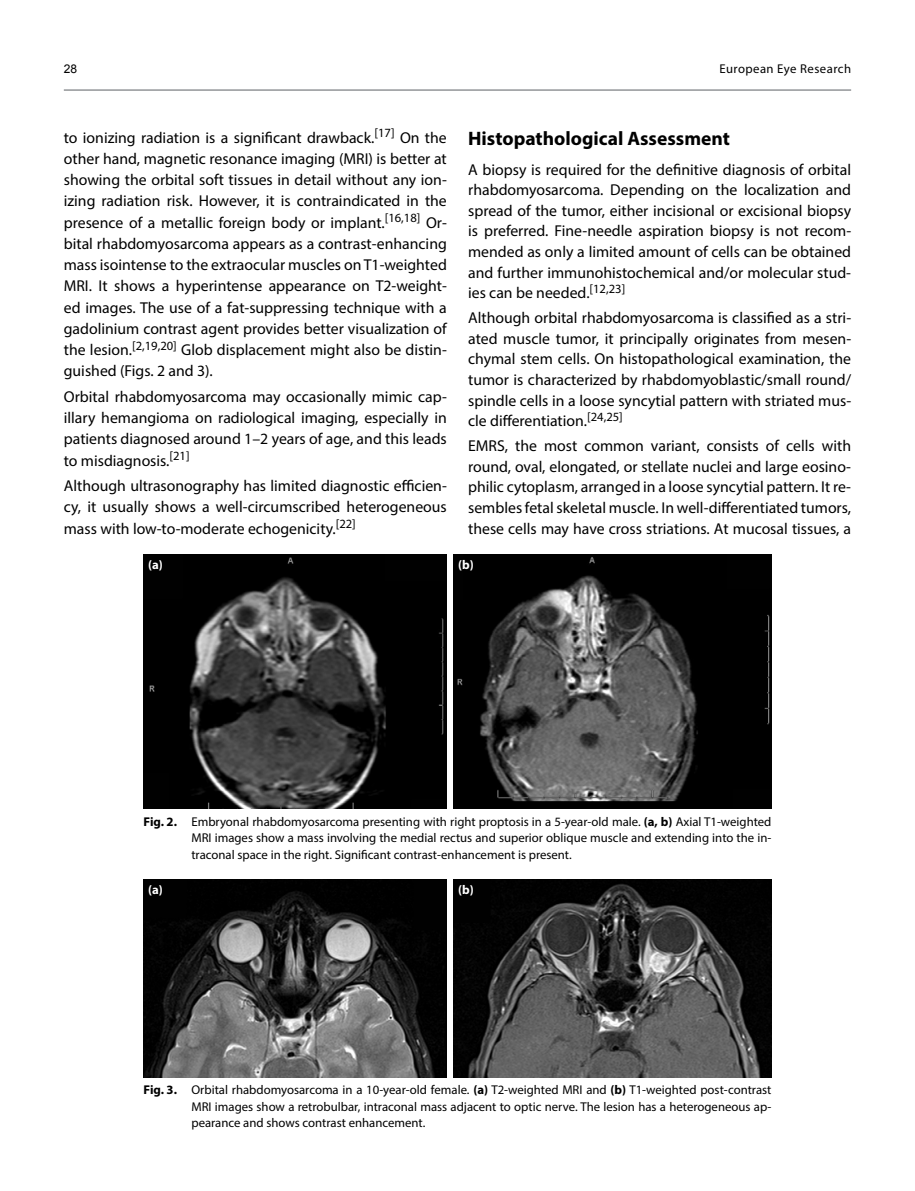
<style>
.page{position:relative;width:915px;height:1191px;background:#fff}
.page>*{position:absolute;margin:0;border:0;box-sizing:border-box;transform-origin:0 0}
.t1{font:700 19.5px "Myriad Pro";color:#000}
.t2{font:15.75px/21.3px "Myriad Pro";color:#000;text-align:justify}
.t3{font:12.75px/16.5px "Myriad Pro";color:#000;text-align:justify}
.t4{font:12.75px "Myriad Pro";letter-spacing:.035em;color:#000}
.t5{font:700 12.75px "Myriad Pro";color:#fff}
.t6{font:12px "Arial";color:#000}
.s1{font-weight:700}
</style>
<div class="page">
<hr style="left:64px;top:89px;width:786px;height:2px;background:#939598">
<img style="left:143px;top:555px;width:303px;height:253px">
<img style="left:453px;top:555px;width:318px;height:253px">
<img style="left:143px;top:879px;width:303px;height:198px">
<img style="left:453px;top:879px;width:318px;height:198px">
<p class="t6" style="left:64px;top:60px;width:15px">28</p>
<p class="t4" style="left:719px;top:61px;width:133px">European Eye Research</p>
<p class="t2" style="left:64px;top:126px;width:384px">to ionizing radiation is a significant drawback.<sup>[17]</sup> On the other hand, magnetic resonance imaging (MRI) is better at showing the orbital soft tissues in detail without any ion&shy;izing radiation risk. However, it is contraindicated in the presence of a metallic foreign body or implant.<sup>[16,18]</sup> Or&shy;bital rhabdomyosarcoma appears as a contrast-enhancing mass isointense to the extraocular muscles on T1-weighted MRI. It shows a hyperintense appearance on T2-weight&shy;ed images. The use of a fat-suppressing technique with a gadolinium contrast agent provides better visualization of the lesion.<sup>[2,19,20]</sup> Glob displacement might also be distin&shy;guished (Figs. 2 and 3).</p>
<p class="t2" style="left:64px;top:386px;width:384px">Orbital rhabdomyosarcoma may occasionally mimic cap&shy;illary hemangioma on radiological imaging, especially in patients diagnosed around 1–2 years of age, and this leads to misdiagnosis.<sup>[21]</sup></p>
<p class="t2" style="left:64px;top:475px;width:384px">Although ultrasonography has limited diagnostic efficien&shy;cy, it usually shows a well-circumscribed heterogeneous mass with low-to-moderate echogenicity.<sup>[22]</sup></p>
<p class="t1" style="left:468px;top:126px;width:263px">Histopathological Assessment</p>
<p class="t2" style="left:468px;top:159px;width:384px;line-height:20.5px">A biopsy is required for the definitive diagnosis of orbital rhabdomyosarcoma. Depending on the localization and spread of the tumor, either incisional or excisional biopsy is preferred. Fine-needle aspiration biopsy is not recom&shy;mended as only a limited amount of cells can be obtained and further immunohistochemical and/or molecular stud&shy;ies can be needed.<sup>[12,23]</sup></p>
<p class="t2" style="left:468px;top:307px;width:384px;line-height:20.5px">Although orbital rhabdomyosarcoma is classified as a stri&shy;ated muscle tumor, it principally originates from mesen&shy;chymal stem cells. On histopathological examination, the tumor is characterized by rhabdomyoblastic/small round/ spindle cells in a loose syncytial pattern with striated mus&shy;cle differentiation.<sup>[24,25]</sup></p>
<p class="t2" style="left:468px;top:435px;width:384px;line-height:20.5px">EMRS, the most common variant, consists of cells with round, oval, elongated, or stellate nuclei and large eosino&shy;philic cytoplasm, arranged in a loose syncytial pattern. It re&shy;sembles fetal skeletal muscle. In well-differentiated tumors, these cells may have cross striations. At mucosal tissues, a</p>
<p class="t5" style="left:148px;top:556px;width:16px">(a)</p>
<p class="t5" style="left:458px;top:556px;width:17px">(b)</p>
<p class="t3" style="left:191px;top:812px;width:581px;text-indent:-48px"><span class="s1">Fig. 2.</span> Embryonal rhabdomyosarcoma presenting with right proptosis in a 5-year-old male. <span class="s1">(a, b)</span> Axial T1-weighted MRI images show a mass involving the medial rectus and superior oblique muscle and extending into the in&shy;traconal space in the right. Significant contrast-enhancement is present.</p>
<p class="t5" style="left:148px;top:881px;width:16px">(a)</p>
<p class="t5" style="left:458px;top:881px;width:17px">(b)</p>
<p class="t3" style="left:191px;top:1081px;width:581px;text-indent:-48px"><span class="s1">Fig. 3.</span> Orbital rhabdomyosarcoma in a 10-year-old female. <span class="s1">(a)</span> T2-weighted MRI and <span class="s1">(b)</span> T1-weighted post-contrast MRI images show a retrobulbar, intraconal mass adjacent to optic nerve. The lesion has a heterogeneous ap&shy;pearance and shows contrast enhancement.</p>
</div>
